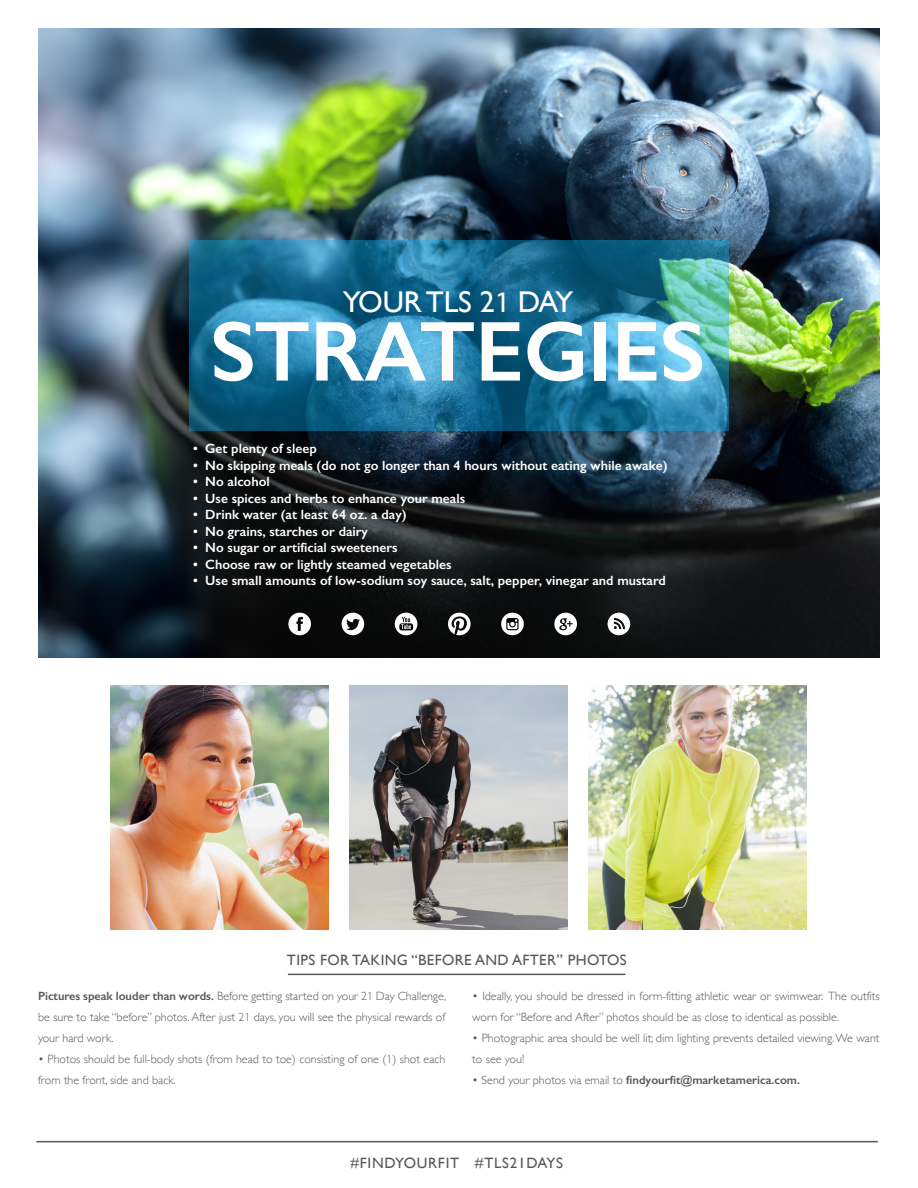
<style>
.page{position:relative;width:918px;height:1188px;background:#fff}
.page>*{position:absolute;margin:0;border:0;box-sizing:border-box;transform-origin:0 0}
.t1{font:600 85.5px "Gill Sans";letter-spacing:-.01em;color:#fff}
.t2{font:30px "Gill Sans";letter-spacing:-.01em;color:#fff}
.t3{font:15px "Gill Sans";letter-spacing:.025em;color:#57585a}
.t4{font:15px "Gill Sans";letter-spacing:.05em;color:#57585a}
.t5{font:600 13.5px "Gill Sans";color:#fff}
.t6{font:300 12px/21px "Gill Sans";color:#57585a}
.t7{font:600 12px "Gill Sans";color:#57585a}
.s1{font-family:"Myriad Pro"}
.s2{font-weight:600}
.s3{font-weight:300}
</style>
<div class="page">
<img style="left:38px;top:29px;width:842px;height:629px">
<svg style="left:190px;top:240px;width:539px;height:191px;background:#24799c"></svg>
<svg style="left:288px;top:613px;width:23px;height:22px"></svg>
<svg style="left:395px;top:613px;width:22px;height:22px"></svg>
<svg style="left:501px;top:613px;width:23px;height:22px"></svg>
<svg style="left:554px;top:613px;width:23px;height:22px"></svg>
<svg style="left:342px;top:613px;width:22px;height:22px"></svg>
<svg style="left:448px;top:613px;width:23px;height:22px"></svg>
<svg style="left:608px;top:613px;width:22px;height:22px"></svg>
<hr style="left:288px;top:974px;width:337px;height:1px;background:#57585a">
<hr style="left:36px;top:1141px;width:842px;height:1px;background:#57585a">
<img style="left:110px;top:686px;width:219px;height:243px">
<img style="left:349px;top:686px;width:219px;height:243px">
<img style="left:588px;top:686px;width:219px;height:243px">
<h2 class="t2" style="left:343px;top:284px;width:232px">YOUR TLS 2<span class="s1">1</span> DAY</h2>
<h1 class="t1" style="left:210px;top:300px;width:497px">STRATEGIES</h1>
<p class="t5" style="left:193px;top:440px;width:125px">• Get plenty of sleep</p>
<p class="t5" style="left:193px;top:457px;width:476px">• No skipping meals (do not go longer than 4 hours without eating while awake)</p>
<p class="t5" style="left:193px;top:473px;width:78px">• No alcohol</p>
<p class="t5" style="left:193px;top:490px;width:274px">• Use spices and herbs to enhance your meals</p>
<p class="t5" style="left:193px;top:506px;width:215px">• Drink water (at least 64 oz. a day)</p>
<p class="t5" style="left:193px;top:523px;width:177px">• No grains, starches or dairy</p>
<p class="t5" style="left:193px;top:539px;width:206px">• No sugar or artificial sweeteners</p>
<p class="t5" style="left:193px;top:556px;width:260px">• Choose raw or lightly steamed vegetables</p>
<p class="t5" style="left:193px;top:572px;width:474px">• Use small amounts of low-sodium soy sauce, salt, pepper, vinegar and mustard</p>
<p class="t3" style="left:287px;top:951px;width:341px">TIPS FOR TAKING “BEFORE AND AFTER” PHOTOS</p>
<p class="t6" style="left:38px;top:985px;width:410px;text-align:justify"><span class="s2">Pictures speak louder than words.</span> Before getting started on your 2<span class="s1">1</span> Day Challenge, be sure to take “before” photos. After just 2<span class="s1">1</span> days, you will see the physical rewards of your hard work.</p>
<p class="t6" style="left:38px;top:1048px;width:409px">• Photos should be full-body shots (from head to toe) consisting of one (<span class="s1">1</span>) shot each from the front, side and back.</p>
<p class="t6" style="left:472px;top:985px;width:409px">• Ideally, you should be dressed in form-fitting athletic wear or swimwear. The outfits worn for “Before and After” photos should be as close to identical as possible.</p>
<p class="t6" style="left:472px;top:1027px;width:409px">• Photographic area should be well lit; dim lighting prevents detailed viewing. We want to see you!</p>
<p class="t7" style="left:472px;top:1073px;width:329px"><span class="s3">• Send your photos via email to</span> findyourfit@marketamerica.com.</p>
<p class="t4" style="left:350px;top:1155px;width:214px">#FINDYOURFIT #TLS21DAYS</p>
</div>
